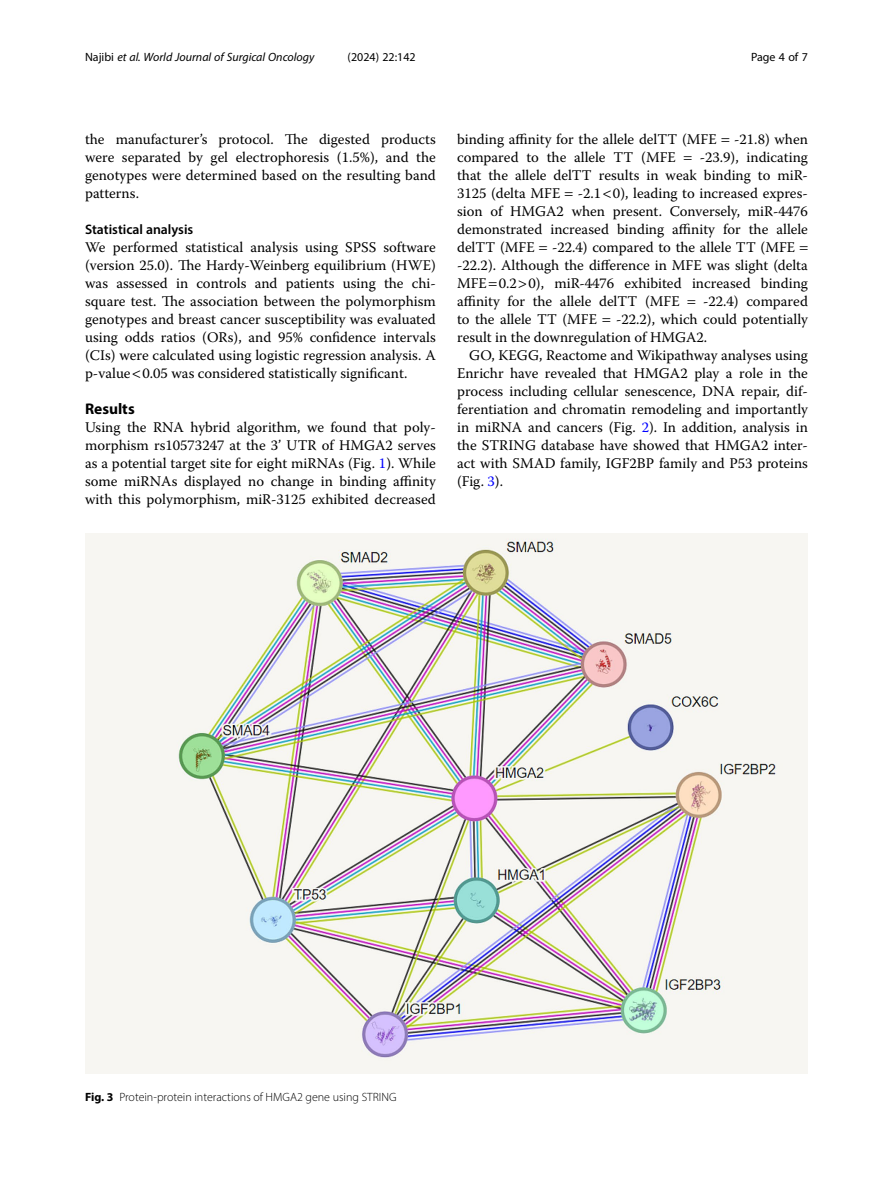
<style>
.page{position:relative;width:893px;height:1191px;background:#fff}
.page>*{position:absolute;margin:0;border:0;box-sizing:border-box;transform-origin:0 0}
.Head_1{font:700 15.45px "Myriad Pro";color:#000}
.Body_Text{font:14.7px/18px "Warnock Pro";color:#000;text-align:justify}
.Body_Text_Indent{font:14.7px/18px "Warnock Pro";color:#000;text-align:justify}
.Head_2{font:600 13.8px "Myriad Pro";color:#000}
.Figure_Caption{font:300 12px "Myriad Pro";color:#000}
.t1{font:italic 12px "Myriad Pro";color:#000}
.t2{font:12px "Myriad Pro";color:#000}
.s1{font-style:normal}
.s2{color:#00f}
.s3{font-weight:700}
</style>
<div class="page">
<img style="left:85px;top:533px;width:723px;height:541px">
<p class="t1" style="left:85px;top:50px;width:231px"><span class="s1">Najibi</span> et al. World Journal of Surgical Oncology</p>
<p class="t2" style="left:348px;top:50px;width:70px">(2024) 22:142</p>
<p class="t2" style="left:751px;top:50px;width:58px">Page 4 of 7</p>
<p class="Body_Text" style="left:85px;top:130px;width:352px">the manufacturer’s protocol. The digested products were separated by gel electrophoresis (1.5%), and the genotypes were determined based on the resulting band patterns.</p>
<p class="Head_2" style="left:85px;top:221px;width:110px">Statistical analysis</p>
<p class="Body_Text" style="left:85px;top:238px;width:352px">We performed statistical analysis using SPSS software (version 25.0). The Hardy-Weinberg equilibrium (HWE) was assessed in controls and patients using the chi&shy;square test. The association between the polymorphism genotypes and breast cancer susceptibility was evaluated using odds ratios (ORs), and 95% confidence intervals (CIs) were calculated using logistic regression analysis. A p-value 0.05 was considered statistically significant.</p>
<p class="Head_1" style="left:85px;top:399px;width:51px">Results</p>
<p class="Body_Text" style="left:85px;top:418px;width:352px">Using the RNA hybrid algorithm, we found that poly&shy;morphism rs10573247 at the 3’ UTR of HMGA2 serves as a potential target site for eight miRNAs (Fig. <span class="s2">1</span>). While some miRNAs displayed no change in binding affinity with this polymorphism, miR-3125 exhibited decreased</p>
<p class="Body_Text" style="left:457px;top:130px;width:352px">binding affinity for the allele delTT (MFE -21.8) when compared to the allele TT (MFE</p>
<p class="Body_Text" style="left:457px;top:148px;width:352px;text-align:left;text-indent:243px">-23.9), indicating that the allele delTT results in weak binding to miR-3125 (delta MFE -2.1 0), leading to increased expres&shy;sion of HMGA2 when present. Conversely, miR-4476 demonstrated increased binding affinity for the allele delTT (MFE -22.4) compared to the allele TT (MFE -22.2). Although the difference in MFE was slight (delta MFE 0.2 0), miR-4476 exhibited increased binding affinity for the allele delTT (MFE</p>
<p class="Body_Text" style="left:703px;top:292px;width:106px">-22.4) compared</p>
<p class="Body_Text" style="left:457px;top:310px;width:141px">to the allele TT (MFE</p>
<p class="Body_Text" style="left:457px;top:310px;width:352px;text-indent:159px">-22.2), which could potentially result in the downregulation of HMGA2.</p>
<p class="Body_Text_Indent" style="left:457px;top:346px;width:352px;text-indent:12px">GO, KEGG, Reactome and Wikipathway analyses using Enrichr have revealed that HMGA2 play a role in the process including cellular senescence, DNA repair, dif&shy;ferentiation and chromatin remodeling and importantly in miRNA and cancers (Fig. <span class="s2">2</span>). In addition, analysis in the STRING database have showed that HMGA2 inter&shy;act with SMAD family, IGF2BP family and P53 proteins (Fig. <span class="s2">3</span>).</p>
<p class="Figure_Caption" style="left:85px;top:1089px;width:313px"><span class="s3">Fig. 3</span> Protein-protein interactions of HMGA2 gene using STRING</p>
</div>
